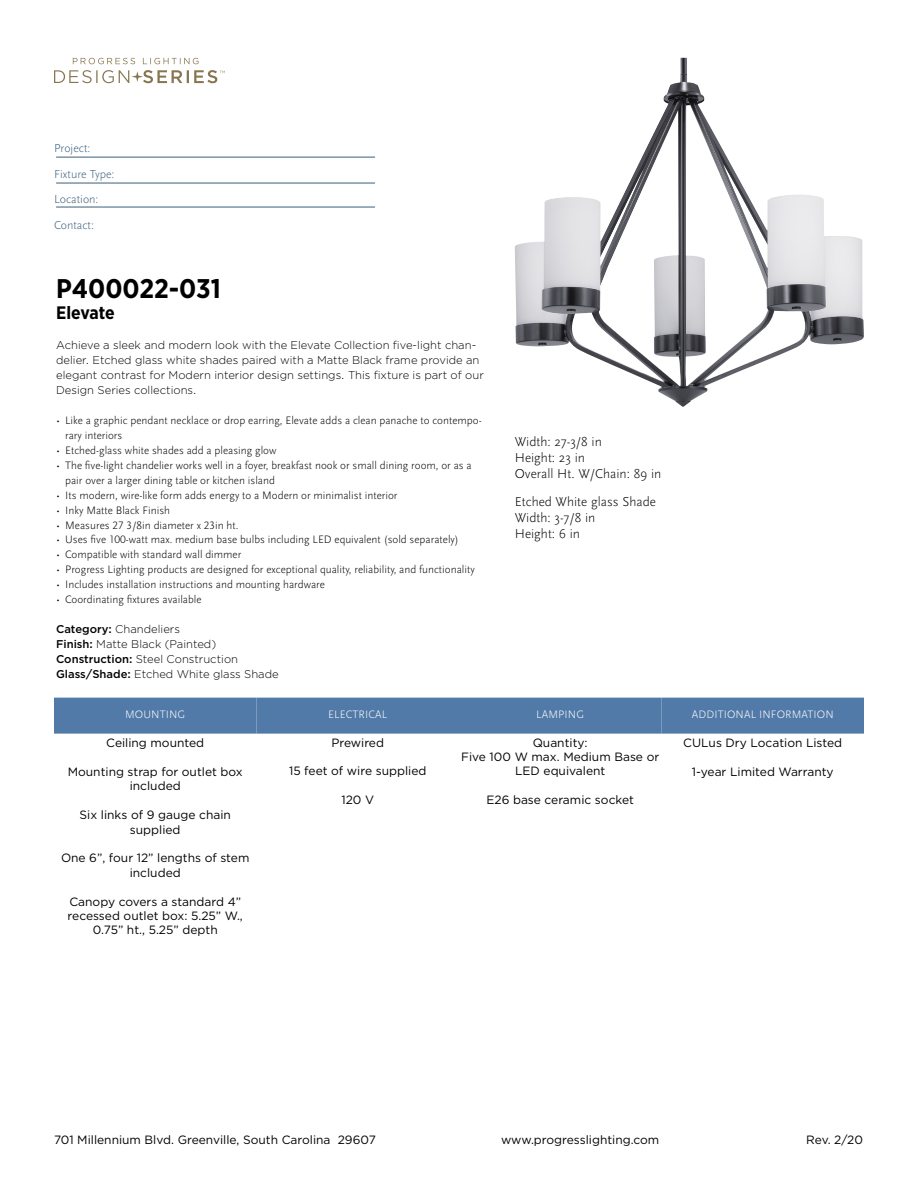
<style>
.page{position:relative;width:918px;height:1188px;background:#fff}
.page>*{position:absolute;margin:0;border:0;box-sizing:border-box;transform-origin:0 0}
.t1{font:700 27px "Gotham Narrow";color:#000}
.t2{font:700 18px "Gotham Narrow";letter-spacing:-.01em;color:#000}
.t3{font:300 13.5px/16.2px "Scala Sans Pro";color:#000}
.t4{font:12px/14.4px "Gotham";color:#000;text-align:center}
.t5{font:300 12px/25.5px "Scala Sans Pro";color:#3b5e7b}
.t6{font:300 11.25px/15px "Scala Sans Pro";color:#000}
.t7{font:300 11.25px/15px "Gotham";color:#000}
.t8{font:300 11.25px "Scala Sans Pro";letter-spacing:.01em;color:#fff}
.s1{font-weight:500}
</style>
<div class="page">
<svg style="left:54px;top:58px;width:171px;height:26px"></svg>
<hr style="left:56px;top:157px;width:319px;height:1px;background:#3b5e7b">
<hr style="left:56px;top:183px;width:319px;height:1px;background:#3b5e7b">
<hr style="left:56px;top:207px;width:319px;height:1px;background:#3b5e7b">
<img style="left:515px;top:58px;width:349px;height:349px">
<div style="left:54px;top:698px;width:202px;height:36px;background:#527aa8"></div>
<div style="left:256px;top:698px;width:203px;height:36px;background:#527aa8"></div>
<div style="left:459px;top:698px;width:203px;height:36px;background:#527aa8"></div>
<div style="left:662px;top:698px;width:202px;height:36px;background:#527aa8"></div>
<p class="t5" style="left:54px;top:135px;width:62px">Project:<br>Fixture Type:<br>Location:<br>Contact:</p>
<h1 class="t1" style="left:56px;top:271px;width:166px">P400022-031</h1>
<h2 class="t2" style="left:56px;top:301px;width:60px">Elevate</h2>
<p class="t7" style="left:56px;top:337px;width:429px">Achieve a sleek and modern look with the Elevate Collection five-light chan&shy;delier. Etched glass white shades paired with a Matte Black frame provide an elegant contrast for Modern interior design settings. This fixture is part of our Design Series collections.</p>
<p class="t6" style="left:65px;top:412px;width:418px;text-indent:-9px">• Like a graphic pendant necklace or drop earring, Elevate adds a clean panache to contempo&shy;rary interiors</p>
<p class="t6" style="left:56px;top:442px;width:222px">• Etched-glass white shades add a pleasing glow</p>
<p class="t6" style="left:65px;top:457px;width:408px;text-indent:-9px">• The five-light chandelier works well in a foyer, breakfast nook or small dining room, or as a pair over a larger dining table or kitchen island</p>
<p class="t6" style="left:56px;top:487px;width:343px">• Its modern, wire-like form adds energy to a Modern or minimalist interior</p>
<p class="t6" style="left:56px;top:502px;width:115px">• Inky Matte Black Finish</p>
<p class="t6" style="left:56px;top:517px;width:184px">• Measures 27 3/8in diameter x 23in ht.</p>
<p class="t6" style="left:56px;top:532px;width:404px">• Uses five 100-watt max. medium base bulbs including LED equivalent (sold separately)</p>
<p class="t6" style="left:56px;top:547px;width:187px">• Compatible with standard wall dimmer</p>
<p class="t6" style="left:56px;top:562px;width:420px">• Progress Lighting products are designed for exceptional quality, reliability, and functionality</p>
<p class="t6" style="left:56px;top:577px;width:270px">• Includes installation instructions and mounting hardware</p>
<p class="t6" style="left:56px;top:592px;width:147px">• Coordinating fixtures available</p>
<p class="t7" style="left:56px;top:622px;width:224px"><span class="s1">Category:</span> Chandeliers<br><span class="s1">Finish:</span> Matte Black (Painted)<br><span class="s1">Construction:</span> Steel Construction<br><span class="s1">Glass/Shade:</span> Etched White glass Shade</p>
<p class="t3" style="left:515px;top:433px;width:148px">Width: 27-3/8 in<br>Height: 23 in<br>Overall Ht. W/Chain: 89 in</p>
<p class="t3" style="left:515px;top:494px;width:143px">Etched White glass Shade<br>Width: 3-7/8 in<br>Height: 6 in</p>
<p class="t8" style="left:125px;top:708px;width:62px">MOUNTING</p>
<p class="t4" style="left:106px;top:736px;width:99px">Ceiling mounted</p>
<p class="t4" style="left:68px;top:764px;width:177px">Mounting strap for outlet box included</p>
<p class="t4" style="left:80px;top:808px;width:153px">Six links of 9 gauge chain supplied</p>
<p class="t4" style="left:61px;top:851px;width:190px">One 6”, four 12” lengths of stem included</p>
<p class="t4" style="left:68px;top:894px;width:177px">Canopy covers a standard 4” recessed outlet box: 5.25” W.,<br>0.75” ht., 5.25” depth</p>
<p class="t8" style="left:328px;top:708px;width:61px">ELECTRICAL</p>
<p class="t4" style="left:331px;top:735px;width:54px">Prewired</p>
<p class="t4" style="left:289px;top:764px;width:139px">15 feet of wire supplied</p>
<p class="t4" style="left:341px;top:793px;width:34px">120 V</p>
<p class="t8" style="left:536px;top:708px;width:49px">LAMPING</p>
<p class="t4" style="left:461px;top:735px;width:200px">Quantity:<br>Five 100 W max. Medium Base or<br>LED equivalent</p>
<p class="t4" style="left:486px;top:793px;width:149px">E26 base ceramic socket</p>
<p class="t8" style="left:692px;top:708px;width:143px">ADDITIONAL INFORMATION</p>
<p class="t4" style="left:683px;top:736px;width:161px">CULus Dry Location Listed</p>
<p class="t4" style="left:692px;top:764px;width:143px">1-year Limited Warranty</p>
<p class="t4" style="left:54px;top:1132px;width:323px">701 Millennium Blvd. Greenville, South Carolina 29607</p>
<p class="t4" style="left:501px;top:1132px;width:160px">www.progresslighting.com</p>
<p class="t4" style="left:806px;top:1132px;width:58px">Rev. 2/20</p>
</div>
